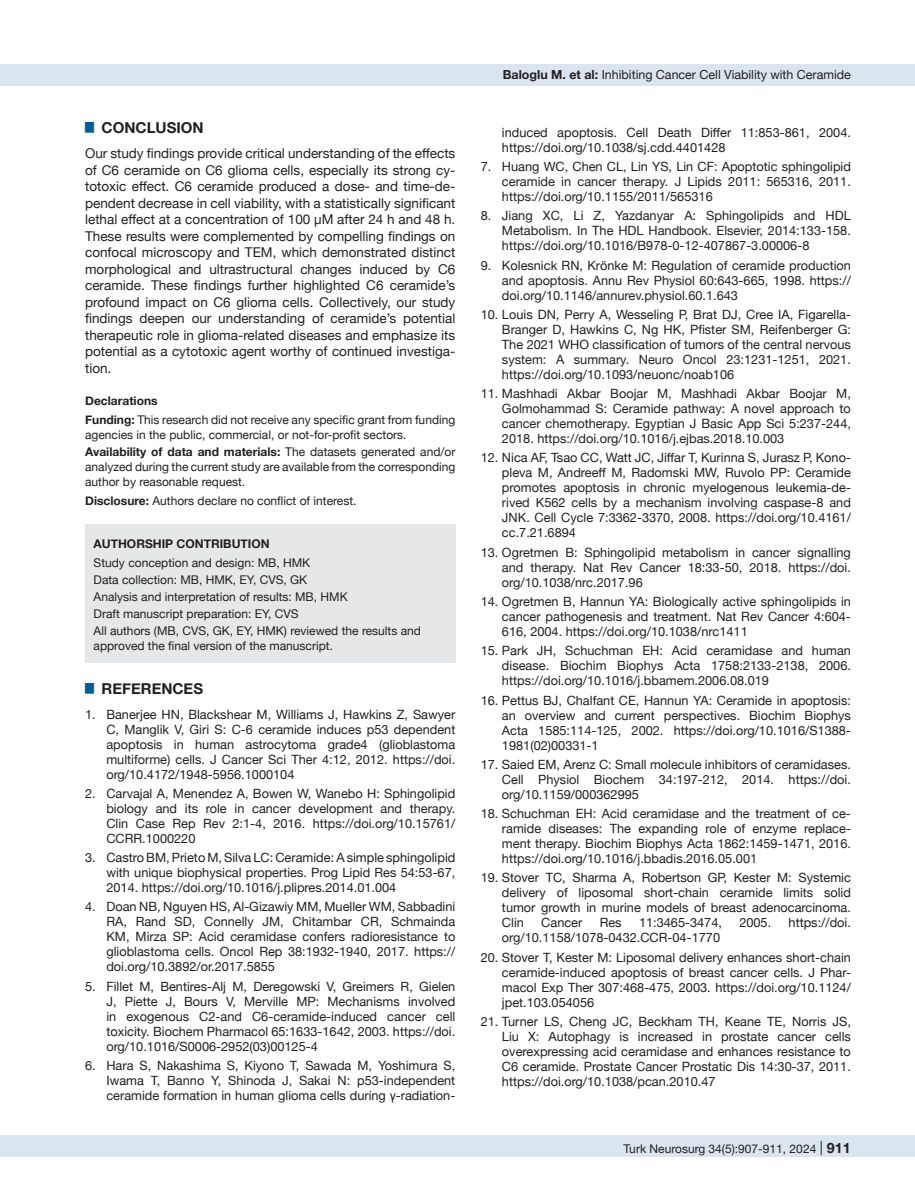
<style>
.page{position:relative;width:915px;height:1191px;background:#fff}
.page>*{position:absolute;margin:0;border:0;box-sizing:border-box;transform-origin:0 0}
.t1{font:700 15px "Helvetica Neue";color:#231f20}
.t2{font:13.5px/16.5px "Helvetica Neue";color:#231f20;text-align:justify}
.t3{font:12.75px/15px "Helvetica Neue";color:#231f20;text-align:justify}
.t4{font:12.45px "Helvetica Neue";color:#231f20}
.t5{font:12px/17.1px "Helvetica Neue";color:#231f20}
.t6{font:700 12px "Helvetica Neue";color:#231f20}
.s1{font-weight:700}
.s2{font-size:14.25px}
.s3{font-weight:700;font-size:14.25px}
</style>
<div class="page">
<div style="left:0;top:1135px;width:914px;height:22px;background:#dbe5f0"></div>
<div style="left:0;top:64px;width:914px;height:21px;background:#dbe5f0"></div>
<div style="left:85px;top:524px;width:370px;height:138px;background:#e6e7e9"></div>
<p class="t1" style="left:85px;top:116px;width:120px"><sup>█</sup> CONCLUSION</p>
<p class="t2" style="left:85px;top:146px;width:371px">Our study findings provide critical understanding of the effects of C6 ceramide on C6 glioma cells, especially its strong cy&shy;totoxic effect. C6 ceramide produced a dose- and time-de&shy;pendent decrease in cell viability, with a statistically significant lethal effect at a concentration of 100 µM after 24 h and 48 h.<br>These results were complemented by compelling findings on confocal microscopy and TEM, which demonstrated distinct morphological and ultrastructural changes induced by C6 ceramide. These findings further highlighted C6 ceramide’s profound impact on C6 glioma cells. Collectively, our study findings deepen our understanding of ceramide’s potential therapeutic role in glioma-related diseases and emphasize its potential as a cytotoxic agent worthy of continued investiga&shy;tion.</p>
<p class="t5" style="left:85px;top:392px;width:371px;line-height:19.2px"><span class="s1">Declarations<br>Funding:</span> This research did not receive any specific grant from funding</p>
<p class="t5" style="left:85px;top:427px;width:371px">agencies in the public, commercial, or not-for-profit sectors.<br><span class="s1">Availability of data and materials:</span> The datasets generated and/or</p>
<p class="t5" style="left:85px;top:460px;width:371px;line-height:15px">analyzed during the current study are available from the corresponding author by reasonable request.</p>
<p class="t5" style="left:85px;top:493px;width:273px"><span class="s1">Disclosure:</span> Authors declare no conflict of interest.</p>
<p class="t6" style="left:94px;top:534px;width:177px">AUTHORSHIP CONTRIBUTION</p>
<p class="t5" style="left:94px;top:555px;width:329px">Study conception and design: MB, HMK<br>Data collection: MB, HMK, EY, CVS, GK<br>Analysis and interpretation of results: MB, HMK<br>Draft manuscript preparation: EY, CVS<br>All authors (MB, CVS, GK, EY, HMK) reviewed the results and</p>
<p class="t5" style="left:94px;top:638px;width:241px">approved the final version of the manuscript.</p>
<p class="t1" style="left:85px;top:677px;width:119px"><sup>█</sup> REFERENCES</p>
<p class="t3" style="left:106px;top:707px;width:350px;text-indent:-21px">1. Banerjee HN, Blackshear M, Williams J, Hawkins Z, Sawyer C, Manglik V, Giri S: C-6 ceramide induces p53 dependent apoptosis in human astrocytoma grade4 (glioblastoma multiforme) cells. J Cancer Sci Ther 4:12, 2012. https://doi. org/10.4172/1948-5956.1000104</p>
<p class="t3" style="left:106px;top:786px;width:350px;text-indent:-21px">2. Carvajal A, Menendez A, Bowen W, Wanebo H: Sphingolipid biology and its role in cancer development and therapy.<br>Clin Case Rep Rev 2:1-4, 2016. https://doi.org/10.15761/ CCRR.1000220</p>
<p class="t3" style="left:106px;top:851px;width:350px;text-indent:-21px">3. Castro BM, Prieto M, Silva LC: Ceramide: A simple sphingolipid with unique biophysical properties. Prog Lipid Res 54:53-67, 2014. https://doi.org/10.1016/j.plipres.2014.01.004</p>
<p class="t3" style="left:106px;top:900px;width:350px;text-indent:-21px">4. Doan NB, Nguyen HS, Al-Gizawiy MM, Mueller WM, Sabbadini RA, Rand SD, Connelly JM, Chitambar CR, Schmainda KM, Mirza SP: Acid ceramidase confers radioresistance to glioblastoma cells. Oncol Rep 38:1932-1940, 2017. https:// doi.org/10.3892/or.2017.5855</p>
<p class="t3" style="left:106px;top:979px;width:350px;text-indent:-21px">5. Fillet M, Bentires-Alj M, Deregowski V, Greimers R, Gielen J, Piette J, Bours V, Merville MP: Mechanisms involved in exogenous C2-and C6-ceramide-induced cancer cell toxicity. Biochem Pharmacol 65:1633-1642, 2003. https://doi. org/10.1016/S0006-2952(03)00125-4</p>
<p class="t3" style="left:106px;top:1058px;width:350px;text-indent:-21px">6. Hara S, Nakashima S, Kiyono T, Sawada M, Yoshimura S, Iwama T, Banno Y, Shinoda J, Sakai N: p53-independent ceramide formation in human glioma cells during γ-radiation-</p>
<p class="t4" style="left:502px;top:66px;width:349px"><span class="s1">Baloglu M. et al:</span> Inhibiting Cancer Cell Viability with Ceramide</p>
<p class="t3" style="left:502px;top:126px;width:350px">induced apoptosis. Cell Death Differ 11:853-861, 2004. https://doi.org/10.1038/sj.cdd.4401428</p>
<p class="t3" style="left:502px;top:160px;width:350px;text-indent:-21px">7. Huang WC, Chen CL, Lin YS, Lin CF: Apoptotic sphingolipid ceramide in cancer therapy. J Lipids 2011: 565316, 2011. https://doi.org/10.1155/2011/565316</p>
<p class="t3" style="left:502px;top:209px;width:350px;text-indent:-21px">8. Jiang XC, Li Z, Yazdanyar A: Sphingolipids and HDL Metabolism. In The HDL Handbook. Elsevier, 2014:133-158. https://doi.org/10.1016/B978-0-12-407867-3.00006-8</p>
<p class="t3" style="left:502px;top:258px;width:350px;text-indent:-21px">9. Kolesnick RN, Krönke M: Regulation of ceramide production and apoptosis. Annu Rev Physiol 60:643-665, 1998. https:// doi.org/10.1146/annurev.physiol.60.1.643</p>
<p class="t3" style="left:502px;top:308px;width:350px;text-indent:-21px">10. Louis DN, Perry A, Wesseling P, Brat DJ, Cree IA, Figarella-Branger D, Hawkins C, Ng HK, Pfister SM, Reifenberger G:<br>The 2021 WHO classification of tumors of the central nervous system: A summary. Neuro Oncol 23:1231-1251, 2021. https://doi.org/10.1093/neuonc/noab106</p>
<p class="t3" style="left:502px;top:387px;width:350px;text-indent:-21px">11. Mashhadi Akbar Boojar M, Mashhadi Akbar Boojar M, Golmohammad S: Ceramide pathway: A novel approach to cancer chemotherapy. Egyptian J Basic App Sci 5:237-244, 2018. https://doi.org/10.1016/j.ejbas.2018.10.003</p>
<p class="t3" style="left:502px;top:451px;width:350px;text-indent:-21px">12. Nica AF, Tsao CC, Watt JC, Jiffar T, Kurinna S, Jurasz P, Kono&shy;pleva M, Andreeff M, Radomski MW, Ruvolo PP: Ceramide promotes apoptosis in chronic myelogenous leukemia-de&shy;rived K562 cells by a mechanism involving caspase-8 and JNK. Cell Cycle 7:3362-3370, 2008. https://doi.org/10.4161/ cc.7.21.6894</p>
<p class="t3" style="left:502px;top:545px;width:350px;text-indent:-21px">13. Ogretmen B: Sphingolipid metabolism in cancer signalling and therapy. Nat Rev Cancer 18:33-50, 2018. https://doi. org/10.1038/nrc.2017.96</p>
<p class="t3" style="left:502px;top:594px;width:350px;text-indent:-21px">14. Ogretmen B, Hannun YA: Biologically active sphingolipids in cancer pathogenesis and treatment. Nat Rev Cancer 4:604- 616, 2004. https://doi.org/10.1038/nrc1411</p>
<p class="t3" style="left:502px;top:644px;width:350px;text-indent:-21px">15. Park JH, Schuchman EH: Acid ceramidase and human disease. Biochim Biophys Acta 1758:2133-2138, 2006. https://doi.org/10.1016/j.bbamem.2006.08.019</p>
<p class="t3" style="left:502px;top:693px;width:350px;text-indent:-21px">16. Pettus BJ, Chalfant CE, Hannun YA: Ceramide in apoptosis: an overview and current perspectives. Biochim Biophys Acta 1585:114-125, 2002. https://doi.org/10.1016/S1388- 1981(02)00331-1</p>
<p class="t3" style="left:502px;top:757px;width:350px;text-indent:-21px">17. Saied EM, Arenz C: Small molecule inhibitors of ceramidases.<br>Cell Physiol Biochem 34:197-212, 2014. https://doi. org/10.1159/000362995</p>
<p class="t3" style="left:502px;top:806px;width:350px;text-indent:-21px">18. Schuchman EH: Acid ceramidase and the treatment of ce&shy;ramide diseases: The expanding role of enzyme replace&shy;ment therapy. Biochim Biophys Acta 1862:1459-1471, 2016. https://doi.org/10.1016/j.bbadis.2016.05.001</p>
<p class="t3" style="left:502px;top:871px;width:350px;text-indent:-21px">19. Stover TC, Sharma A, Robertson GP, Kester M: Systemic delivery of liposomal short-chain ceramide limits solid tumor growth in murine models of breast adenocarcinoma.<br>Clin</p>
<p class="t3" style="left:541px;top:916px;width:43px">Cancer</p>
<p class="t3" style="left:599px;top:916px;width:23px">Res</p>
<p class="t3" style="left:638px;top:916px;width:84px">11:3465-3474,</p>
<p class="t3" style="left:739px;top:916px;width:33px">2005.</p>
<p class="t3" style="left:788px;top:916px;width:64px">https://doi.</p>
<p class="t3" style="left:502px;top:931px;width:219px">org/10.1158/1078-0432.CCR-04-1770</p>
<p class="t3" style="left:502px;top:950px;width:350px;text-indent:-21px">20. Stover T, Kester M: Liposomal delivery enhances short-chain ceramide-induced apoptosis of breast cancer cells. J Phar&shy;macol Exp Ther 307:468-475, 2003. https://doi.org/10.1124/ jpet.103.054056</p>
<p class="t3" style="left:502px;top:1014px;width:350px;text-indent:-21px">21. Turner LS, Cheng JC, Beckham TH, Keane TE, Norris JS, Liu X: Autophagy is increased in prostate cancer cells overexpressing acid ceramidase and enhances resistance to C6 ceramide. Prostate Cancer Prostatic Dis 14:30-37, 2011. https://doi.org/10.1038/pcan.2010.47</p>
<p class="t5" style="left:623px;top:1141px;width:250px">Turk Neurosurg 34(5):907-911, 2024 <span class="s2">|</span> <span class="s3">911911</span></p>
</div>
